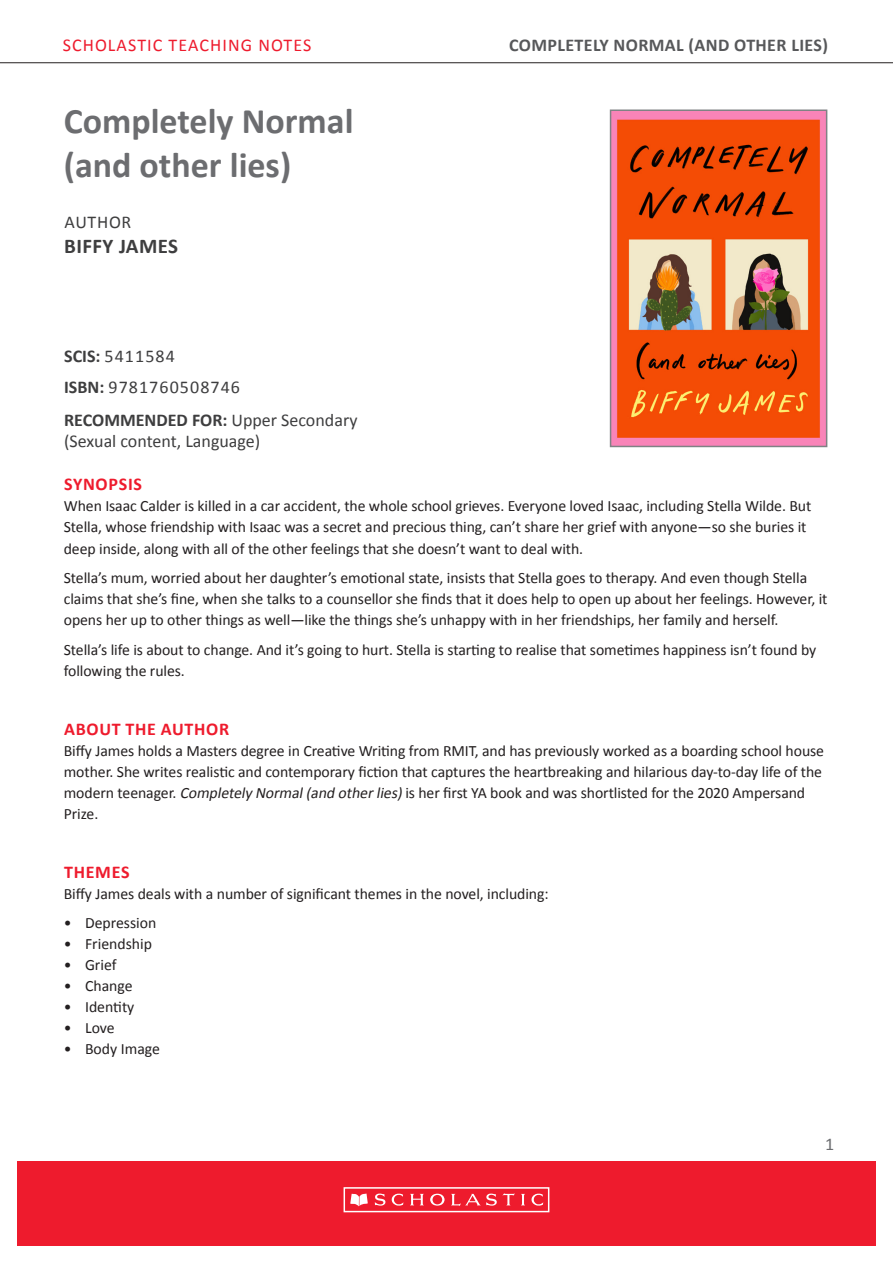
<style>
.page{position:relative;width:893px;height:1263px;background:#fff}
.page>*{position:absolute;margin:0;border:0;box-sizing:border-box;transform-origin:0 0}
.t1{font:700 36px "Calibri";color:#6c6d70}
.t2{font:700 21px "Calibri";letter-spacing:.02em;color:#3e3e3f}
.t3{font:700 18px "Calibri";letter-spacing:.02em;color:#57585a}
.t4{font:18px "Calibri";letter-spacing:.06em;color:#3e3e3f}
.t5{font:700 18px "Calibri";color:#3e3e3f}
.SUB_HEAD_1{font:700 18px "Calibri";letter-spacing:.04em;color:#ee1b2d}
.t6{font:18px "Calibri";color:#3e3e3f}
.t7{font:18px "Calibri";letter-spacing:.06em;color:#ee1b2d}
.t8{font:18px "Calibri";letter-spacing:.04em;color:#3e3e3f}
.t9{font:18px "Calibri";color:#6c6d70}
.Body_Copy__Para_spac{font:15.75px/21px "Calibri";letter-spacing:-.005em;color:#231f20}
.s1{font-weight:700}
.s2{font-weight:400}
.s3{font-style:italic}
</style>
<div class="page">
<hr style="left:0;top:62px;width:893px;height:1px;background:#231f20">
<div style="left:17px;top:1161px;width:859px;height:85px;background:#ee1b2d"></div>
<div style="left:344px;top:1187px;width:205px;height:25px;border:2px solid #fff"></div>
<svg style="left:350px;top:1193px;width:18px;height:13px"></svg>
<svg style="left:375px;top:1193px;width:28px;height:13px"></svg>
<svg style="left:410px;top:1194px;width:14px;height:11px"></svg>
<svg style="left:521px;top:1194px;width:4px;height:11px"></svg>
<svg style="left:531px;top:1193px;width:12px;height:13px"></svg>
<svg style="left:430px;top:1194px;width:15px;height:11px"></svg>
<svg style="left:451px;top:1193px;width:64px;height:13px"></svg>
<img style="left:613px;top:112px;width:211px;height:332px">
<div style="left:610px;top:109px;width:217px;height:338px;border:2px solid #808285"></div>
<p class="t7" style="left:63px;top:32px;width:250px">SCHOLASTIC TEACHING NOTES</p>
<p class="t3" style="left:509px;top:32px;width:320px">COMPLETELY NORMAL (AND OTHER LIES)</p>
<p class="t1" style="left:64px;top:96px;width:291px">Completely Normal</p>
<p class="t1" style="left:64px;top:139px;width:229px">(and other lies)</p>
<p class="t8" style="left:65px;top:209px;width:68px">AUTHOR</p>
<p class="t2" style="left:64px;top:231px;width:116px">BIFFY JAMES</p>
<p class="t4" style="left:64px;top:344px;width:112px"><span class="s1">SCIS:</span> 5411584</p>
<p class="t4" style="left:64px;top:374px;width:177px"><span class="s1">ISBN:</span> 9781760508746</p>
<p class="t5" style="left:64px;top:407px;width:295px">RECOMMENDED FOR: <span class="s2">Upper Secondary</span></p>
<p class="t6" style="left:64px;top:429px;width:198px">(Sexual content, Language)</p>
<p class="SUB_HEAD_1" style="left:64px;top:472px;width:79px">SYNOPSIS</p>
<p class="Body_Copy__Para_spac" style="left:64px;top:495px;width:749px">When Isaac Calder is killed in a car accident, the whole school grieves. Everyone loved Isaac, including Stella Wilde. But<br>Stella, whose friendship with Isaac was a secret and precious thing, can’t share her grief with anyone—so she buries it deep inside, along with all of the other feelings that she doesn’t want to deal with.</p>
<p class="Body_Copy__Para_spac" style="left:64px;top:567px;width:765px">Stella’s mum, worried about her daughter’s emotional state, insists that Stella goes to therapy. And even though Stella claims that she’s fine, when she talks to a counsellor she finds that it does help to open up about her feelings. However, it opens her up to other things as well—like the things she’s unhappy with in her friendships, her family and herself.</p>
<p class="Body_Copy__Para_spac" style="left:64px;top:638px;width:754px">Stella’s life is about to change. And it’s going to hurt. Stella is starting to realise that sometimes happiness isn’t found by following the rules.</p>
<p class="SUB_HEAD_1" style="left:64px;top:716px;width:167px">ABOUT THE AUTHOR</p>
<p class="Body_Copy__Para_spac" style="left:64px;top:739px;width:762px">Biffy James holds a Masters degree in Creative Writing from RMIT, and has previously worked as a boarding school house mother. She writes realistic and contemporary fiction that captures the heartbreaking and hilarious day-to-day life of the modern teenager. <span class="s3">Completely Normal(and otherlies)</span>is her first YA book and was shortlisted for the 2020 Ampersand Prize.</p>
<p class="SUB_HEAD_1" style="left:64px;top:859px;width:67px">THEMES</p>
<p class="Body_Copy__Para_spac" style="left:64px;top:882px;width:486px">Biffy James deals with a number of significant themes in the novel, including:</p>
<p class="Body_Copy__Para_spac" style="left:64px;top:912px;width:94px">• Depression</p>
<p class="Body_Copy__Para_spac" style="left:64px;top:933px;width:90px">• Friendship</p>
<p class="Body_Copy__Para_spac" style="left:64px;top:954px;width:54px">• Grief</p>
<p class="Body_Copy__Para_spac" style="left:64px;top:975px;width:70px">• Change</p>
<p class="Body_Copy__Para_spac" style="left:64px;top:996px;width:72px">• Identity</p>
<p class="Body_Copy__Para_spac" style="left:64px;top:1017px;width:52px">• Love</p>
<p class="Body_Copy__Para_spac" style="left:64px;top:1038px;width:98px">• Body Image</p>
<p class="t9" style="left:825px;top:1131px;width:11px">1</p>
</div>
